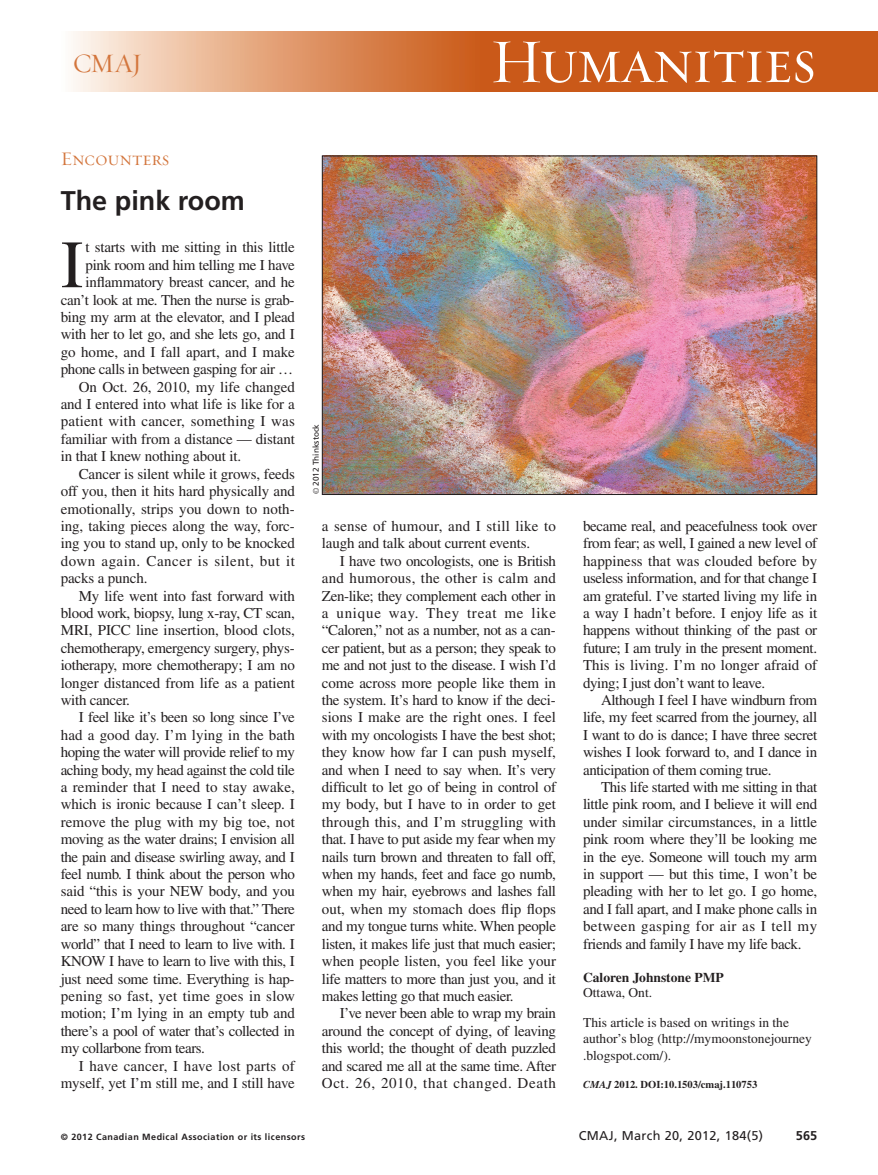
<style>
.page{position:relative;width:878px;height:1175px;background:#fff}
.page>*{position:absolute;margin:0;border:0;box-sizing:border-box;transform-origin:0 0}
.t1{font:67.5px "Times LT Std";color:#231f20}
.t2{font:63px "Requiem Display HTF Small Caps";letter-spacing:-.03em;color:#fff}
.t3{font:700 27px "Frutiger LT Std";color:#231f20}
.t4{font:27px "Requiem Display HTF Roman";color:#d3753c}
.t5{font:19.5px "Requiem Display HTF Small Caps";color:#d3753c}
.t6{font:15px/17.4px "Times LT Std";letter-spacing:-.015em;color:#231f20;text-align:justify}
.t7{font:15px "Times LT Std";letter-spacing:.015em;color:#231f20}
.t8{font:15px "Times LT Std";letter-spacing:.005em;color:#231f20}
.t9{font:15px "Times LT Std";letter-spacing:.035em;color:#231f20}
.t10{font:15px "Times LT Std";letter-spacing:.01em;color:#231f20}
.t11{font:13.5px/16.5px "Times LT Std";color:#231f20}
.t12{font:700 13.5px "Times LT Std";color:#231f20}
.t13{font:12.75px "Frutiger LT Std";letter-spacing:.025em;color:#231f20}
.t14{font:700 12.75px "Frutiger LT Std";color:#231f20}
.t15{font:700 10.5px "Times LT Std";color:#231f20}
.t16{font:700 9px "Frutiger LT Std";letter-spacing:.05em;color:#231f20}
.t17{font:8.25px "Frutiger LT Std";color:#231f20}
.s1{font-family:"Times"}
.s2{font-style:italic}
</style>
<div class="page">
<div style="left:458px;top:32px;width:420px;height:60px;background:#ca5919"></div>
<div style="left:61px;top:32px;width:419px;height:60px;background:linear-gradient(to right,#fef6ed,#c95510)"></div>
<img style="left:324px;top:158px;width:491px;height:335px">
<h3 class="t4" style="left:73px;top:47px;width:71px">CMAJ</h3>
<h2 class="t2" style="left:490px;top:23px;width:328px">Humanities</h2>
<h3 class="t5" style="left:61px;top:147px;width:110px">Encounters</h3>
<h3 class="t3" style="left:61px;top:190px;width:186px">The pink room</h3>
<h1 class="t1" style="left:61px;top:241px;width:24px">I</h1>
<p class="t6" style="left:86px;top:240px;width:211px">t starts with me sitting in this little</p>
<p class="t6" style="left:85px;top:258px;width:211px">pink room and him telling me I have</p>
<p class="t6" style="left:85px;top:275px;width:211px">inflammatory breast cancer, and he</p>
<p class="t6" style="left:61px;top:292px;width:235px">can’t look at me. Then the nurse is grab-</p>
<p class="t6" style="left:61px;top:310px;width:236px">bing my arm at the elevator, and I plead</p>
<p class="t6" style="left:61px;top:327px;width:236px">with her to let go, and she lets go, and I</p>
<p class="t6" style="left:61px;top:345px;width:235px">go home, and I fall apart, and I make</p>
<p class="t6" style="left:61px;top:362px;width:234px">phone calls in between gasping for air …</p>
<p class="t6" style="left:79px;top:379px;width:218px">On Oct. 26, 2010, my life changed</p>
<p class="t6" style="left:61px;top:397px;width:236px">and I entered into what life is like for a</p>
<p class="t7" style="left:61px;top:416px;width:235px">patient with cancer, something I was</p>
<p class="t6" style="left:61px;top:432px;width:236px">familiar with from a distance — distant</p>
<p class="t6" style="left:61px;top:449px;width:182px">in that I knew nothing about it.</p>
<p class="t6" style="left:79px;top:466px;width:218px">Cancer is silent while it grows, feeds</p>
<p class="t6" style="left:61px;top:484px;width:236px">off you, then it hits hard physically and</p>
<p class="t6" style="left:61px;top:501px;width:235px">emotionally, strips you down to noth-</p>
<p class="t6" style="left:61px;top:519px;width:235px">ing, taking pieces along the way, forc-</p>
<p class="t6" style="left:61px;top:536px;width:236px">ing you to stand up, only to be knocked</p>
<p class="t9" style="left:61px;top:555px;width:235px">down again. Cancer is silent, but it</p>
<p class="t6" style="left:61px;top:571px;width:88px">packs a punch.</p>
<p class="t6" style="left:79px;top:588px;width:218px">My life went into fast forward with</p>
<p class="t6" style="left:61px;top:606px;width:235px">blood work, biopsy, lung x-ray, CT scan,</p>
<p class="t6" style="left:61px;top:623px;width:235px">MRI, PICC line insertion, blood clots,</p>
<p class="t6" style="left:61px;top:640px;width:235px">chemotherapy, emergency surgery, phys-</p>
<p class="t6" style="left:61px;top:658px;width:235px">iotherapy, more chemotherapy; I am no</p>
<p class="t6" style="left:61px;top:675px;width:236px">longer distanced from life as a patient</p>
<p class="t6" style="left:61px;top:693px;width:71px">with cancer.</p>
<p class="t6" style="left:79px;top:710px;width:218px">I feel like it’s been so long since I’ve</p>
<p class="t8" style="left:61px;top:729px;width:236px">had a good day. I’m lying in the bath</p>
<p class="t6" style="left:61px;top:745px;width:235px">hoping the water will provide relief to my</p>
<p class="t6" style="left:61px;top:762px;width:235px">aching body, my head against the cold tile</p>
<p class="t10" style="left:61px;top:781px;width:236px">a reminder that I need to stay awake,</p>
<p class="t6" style="left:61px;top:797px;width:236px">which is ironic because I can’t sleep. I</p>
<p class="t8" style="left:61px;top:816px;width:235px">remove the plug with my big toe, not</p>
<p class="t6" style="left:61px;top:832px;width:235px">moving as the water drains; I envision all</p>
<p class="t6" style="left:61px;top:849px;width:235px">the pain and disease swirling away, and I</p>
<p class="t6" style="left:61px;top:867px;width:235px">feel numb. I think about the person who</p>
<p class="t6" style="left:61px;top:884px;width:235px">said “this is your NEW body, and you</p>
<p class="t6" style="left:61px;top:901px;width:236px">need to learn how to live with that.” There</p>
<p class="t6" style="left:61px;top:919px;width:236px">are so many things throughout “cancer</p>
<p class="t6" style="left:61px;top:936px;width:236px">world” that I need to learn to live with. I</p>
<p class="t6" style="left:61px;top:954px;width:236px">KNOW I have to learn to live with this, I</p>
<p class="t6" style="left:61px;top:971px;width:235px">just need some time. Everything is hap-</p>
<p class="t7" style="left:61px;top:990px;width:235px">pening so fast, yet time goes in slow</p>
<p class="t6" style="left:61px;top:1006px;width:235px">motion; I’m lying in an empty tub and</p>
<p class="t6" style="left:61px;top:1023px;width:236px">there’s a pool of water that’s collected in</p>
<p class="t6" style="left:61px;top:1041px;width:146px">my collarbone from tears.</p>
<p class="t7" style="left:79px;top:1060px;width:217px">I have cancer, I have lost parts of</p>
<p class="t6" style="left:61px;top:1075px;width:235px">myself, yet I’m still me, and I still have</p>
<p class="t17" style="left:313px;top:494px;width:72px;rotate:-90deg"><span class="s1">©</span> 2012 Thinkstock</p>
<p class="t6" style="left:322px;top:519px;width:236px">a sense of humour, and I still like to laugh and talk about current events.</p>
<p class="t6" style="left:322px;top:553px;width:236px;text-indent:18px">I have two oncologists, one is British and humorous, the other is calm and Zen-like; they complement each other in a unique way. They treat me like “Caloren,” not as a number, not as a can&shy;cer patient, but as a person; they speak to me and not just to the disease. I wish I’d come across more people like them in the system. It’s hard to know if the deci&shy;sions I make are the right ones. I feel with my oncologists I have the best shot; they know how far I can push myself, and when I need to say when. It’s very difficult to let go of being in control of my body, but I have to in order to get through this, and I’m struggling with that. I have to put aside my fear when my nails turn brown and threaten to fall off, when my hands, feet and face go numb, when my hair, eyebrows and lashes fall out, when my stomach does flip flops and my tongue turns white. When people listen, it makes life just that much easier; when people listen, you feel like your life matters to more than just you, and it makes letting go that much easier.</p>
<p class="t6" style="left:322px;top:1006px;width:236px;text-indent:18px">I’ve never been able to wrap my brain around the concept of dying, of leaving this world; the thought of death puzzled and scared me all at the same time. After Oct. 26, 2010, that changed. Death</p>
<p class="t6" style="left:583px;top:519px;width:236px">became real, and peacefulness took over from fear; as well, I gained a new level of happiness that was clouded before by useless information, and for that change I am grateful. I’ve started living my life in a way I hadn’t before. I enjoy life as it happens without thinking of the past or future; I am truly in the present moment.<br>This is living. I’m no longer afraid of dying; I just don’t want to leave.</p>
<p class="t6" style="left:583px;top:693px;width:236px;text-indent:18px">Although I feel I have windburn from life, my feet scarred from the journey, all I want to do is dance; I have three secret wishes I look forward to, and I dance in anticipation of them coming true.</p>
<p class="t6" style="left:583px;top:780px;width:236px;text-indent:18px">This life started with me sitting in that little pink room, and I believe it will end under similar circumstances, in a little pink room where they’ll be looking me in the eye. Someone will touch my arm in support — but this time, I won’t be pleading with her to let go. I go home, and I fall apart, and I make phone calls in between gasping for air as I tell my friends and family I have my life back.</p>
<p class="t12" style="left:583px;top:972px;width:142px">Caloren Johnstone PMP</p>
<p class="t11" style="left:583px;top:985px;width:71px">Ottawa, Ont.</p>
<p class="t11" style="left:583px;top:1015px;width:230px">This article is based on writings in the author’s blog (http://mymoonstonejourney .blogspot.com/).</p>
<p class="t15" style="left:583px;top:1080px;width:176px"><span class="s2">CMAJ</span> 2012. DOI:10.1503/cmaj.110753</p>
<p class="t16" style="left:61px;top:1132px;width:246px">© 2012 Canadian Medical Association or its licensors</p>
<p class="t13" style="left:578px;top:1130px;width:186px">CMAJ, March 20, 2012, 184(5)</p>
<p class="t14" style="left:795px;top:1130px;width:23px">565</p>
</div>
